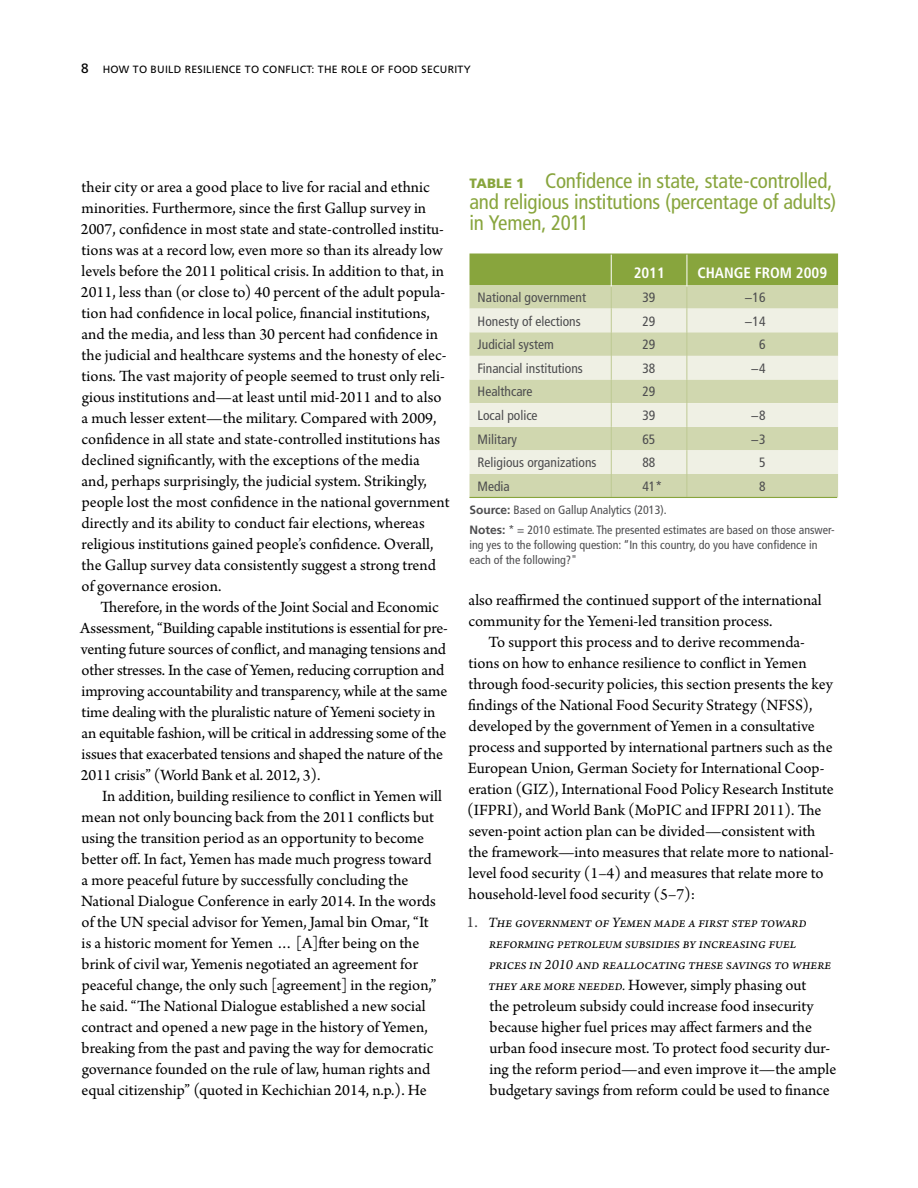
<style>
.page{position:relative;width:918px;height:1188px;background:#fff}
.page>*{position:absolute;margin:0;border:0;box-sizing:border-box;transform-origin:0 0}
.table_title{font:condensed 21px/21px "Frutiger LT Std";letter-spacing:-.01em;color:#88a53d}
.body{font:16.5px/21px "Arno Pro";color:#000}
.t1{font:italic 15px/21px "Arno Pro";color:#000}
.TABLE_COL_HEAD{font:700 condensed 15px "Frutiger LT Std";color:#fff}
.Table_body_no_indent{font:condensed 13.5px "Frutiger LT Std";color:#4d4d4f}
.fig_source{font:condensed 12px/15px "Frutiger LT Std";color:#4d4d4f}
.folio_footer{font:10.5px "Frutiger LT Std";letter-spacing:.025em;color:#000}
.s1{font-size:13.5px}
.s2{font-weight:900;font-stretch:normal;font-size:13.5px}
.s3{font-weight:700;font-stretch:normal}
.s4{font-style:normal;font-size:16.5px;color:#414042}
.s5{font-style:italic;font-size:15px}
</style>
<div class="page">
<svg style="left:470px;top:254px;width:368px;height:243px;background:#d3dab5"></svg>
<hr style="left:470px;top:497px;width:367px;height:1px;background:#88a53d">
<hr style="left:611px;top:255px;width:1px;height:32px;background:#fff">
<hr style="left:687px;top:255px;width:1px;height:32px;background:#fff">
<p class="folio_footer" style="left:81px;top:63px;width:391px"><span class="s1">8</span> HOW TO BUILD RESILIENCE TO CONFLICT: THE ROLE OF FOOD SECURITY</p>
<p class="body" style="left:81px;top:177px;width:370px">their city or area a good place to live for racial and ethnic minorities. Furthermore, since the first Gallup survey in 2007, confidence in most state and state-controlled institu&shy;tions was at a record low, even more so than its already low levels before the 2011 political crisis. In addition to that, in 2011, less than (or close to) 40 percent of the adult popula&shy;tion had confidence in local police, financial institutions, and the media, and less than 30 percent had confidence in the judicial and healthcare systems and the honesty of elec&shy;tions. The vast majority of people seemed to trust only reli&shy;gious institutions and—at least until mid-2011 and to also a much lesser extent—the military. Compared with 2009, confidence in all state and state-controlled institutions has declined significantly, with the exceptions of the media and, perhaps surprisingly, the judicial system. Strikingly, people lost the most confidence in the national government directly and its ability to conduct fair elections, whereas religious institutions gained people’s confidence. Overall, the Gallup survey data consistently suggest a strong trend of governance erosion.</p>
<p class="body" style="left:80px;top:597px;width:369px;text-indent:20px">Therefore, in the words of the Joint Social and Economic Assessment, “Building capable institutions is essential for pre&shy;venting future sources of conflict, and managing tensions and other stresses. In the case of Yemen, reducing corruption and improving accountability and transparency, while at the same time dealing with the pluralistic nature of Yemeni society in an equitable fashion, will be critical in addressing some of the issues that exacerbated tensions and shaped the nature of the 2011 crisis” (World Bank et al. 2012, 3).</p>
<p class="body" style="left:81px;top:786px;width:362px;text-indent:21px">In addition, building resilience to conflict in Yemen will mean not only bouncing back from the 2011 conflicts but using the transition period as an opportunity to become better off. In fact, Yemen has made much progress toward<br>a more peaceful future by successfully concluding the National Dialogue Conference in early 2014. In the words of the UN special advisor for Yemen, Jamal bin Omar, “It is a historic moment for Yemen … [A]fter being on the brink of civil war, Yemenis negotiated an agreement for peaceful change, the only such [agreement] in the region,” he said. “The National Dialogue established a new social contract and opened a new page in the history of Yemen, breaking from the past and paving the way for democratic governance founded on the rule of law, human rights and equal citizenship” (quoted in Kechichian 2014, n.p.). He</p>
<p class="table_title" style="left:470px;top:170px;width:368px"><span class="s2">TABLE 1</span> Confidence in state, state-controlled, and religious institutions (percentage of adults) in Yemen, 2011</p>
<p class="TABLE_COL_HEAD" style="left:634px;top:264px;width:33px">2011</p>
<p class="TABLE_COL_HEAD" style="left:697px;top:264px;width:131px">CHANGE FROM 2009</p>
<p class="Table_body_no_indent" style="left:478px;top:289px;width:110px">National government</p>
<p class="Table_body_no_indent" style="left:642px;top:289px;width:14px">39</p>
<p class="Table_body_no_indent" style="left:744px;top:289px;width:23px">−16</p>
<p class="Table_body_no_indent" style="left:478px;top:313px;width:105px">Honesty of elections</p>
<p class="Table_body_no_indent" style="left:642px;top:313px;width:14px">29</p>
<p class="Table_body_no_indent" style="left:744px;top:313px;width:23px">−14</p>
<p class="Table_body_no_indent" style="left:478px;top:337px;width:78px">Judicial system</p>
<p class="Table_body_no_indent" style="left:642px;top:337px;width:14px">29</p>
<p class="Table_body_no_indent" style="left:759px;top:337px;width:8px">6</p>
<p class="Table_body_no_indent" style="left:478px;top:360px;width:107px">Financial institutions</p>
<p class="Table_body_no_indent" style="left:642px;top:360px;width:14px">38</p>
<p class="Table_body_no_indent" style="left:751px;top:360px;width:16px">−4</p>
<p class="Table_body_no_indent" style="left:478px;top:384px;width:56px">Healthcare</p>
<p class="Table_body_no_indent" style="left:642px;top:384px;width:14px">29</p>
<p class="Table_body_no_indent" style="left:478px;top:407px;width:61px">Local police</p>
<p class="Table_body_no_indent" style="left:642px;top:407px;width:14px">39</p>
<p class="Table_body_no_indent" style="left:751px;top:407px;width:16px">−8</p>
<p class="Table_body_no_indent" style="left:478px;top:431px;width:41px">Military</p>
<p class="Table_body_no_indent" style="left:642px;top:431px;width:14px">65</p>
<p class="Table_body_no_indent" style="left:751px;top:431px;width:16px">−3</p>
<p class="Table_body_no_indent" style="left:478px;top:455px;width:120px">Religious organizations</p>
<p class="Table_body_no_indent" style="left:642px;top:455px;width:14px">88</p>
<p class="Table_body_no_indent" style="left:759px;top:455px;width:8px">5</p>
<p class="Table_body_no_indent" style="left:478px;top:478px;width:34px">Media</p>
<p class="Table_body_no_indent" style="left:642px;top:478px;width:21px">41*</p>
<p class="Table_body_no_indent" style="left:759px;top:478px;width:8px">8</p>
<p class="fig_source" style="left:470px;top:503px;width:199px"><span class="s3">Source:</span> Based on Gallup Analytics (2013).</p>
<p class="fig_source" style="left:470px;top:522px;width:367px"><span class="s3">Notes:</span> * = 2010 estimate. The presented estimates are based on those answer&shy;ing yes to the following question: “In this country, do you have confidence in each of the following?"</p>
<p class="body" style="left:469px;top:590px;width:355px">also reaffirmed the continued support of the international community for the Yemeni-led transition process.</p>
<p class="body" style="left:467px;top:632px;width:368px;text-indent:21px">To support this process and to derive recommenda&shy;tions on how to enhance resilience to conflict in Yemen through food-security policies, this section presents the key findings of the National Food Security Strategy (NFSS), developed by the government of Yemen in a consultative process and supported by international partners such as the European Union, German Society for International Coop&shy;eration (GIZ), International Food Policy Research Institute (IFPRI), and World Bank (MoPIC and IFPRI 2011). The seven-point action plan can be divided—consistent with the framework—into measures that relate more to national&shy;level food security (1–4) and measures that relate more to household-level food security (5–7):</p>
<p class="t1" style="left:489px;top:913px;width:344px;text-indent:-22px"><span class="s4">1.</span> The government of Yemen made a first step toward reforming petroleum subsidies by increasing fuel prices in 2010 and reallocating these savings to where</p>
<p class="body" style="left:489px;top:975px;width:349px"><span class="s5">they are more needed.</span> However, simply phasing out<br>the petroleum subsidy could increase food insecurity because higher fuel prices may affect farmers and the urban food insecure most. To protect food security dur&shy;ing the reform period—and even improve it—the ample budgetary savings from reform could be used to finance</p>
</div>
